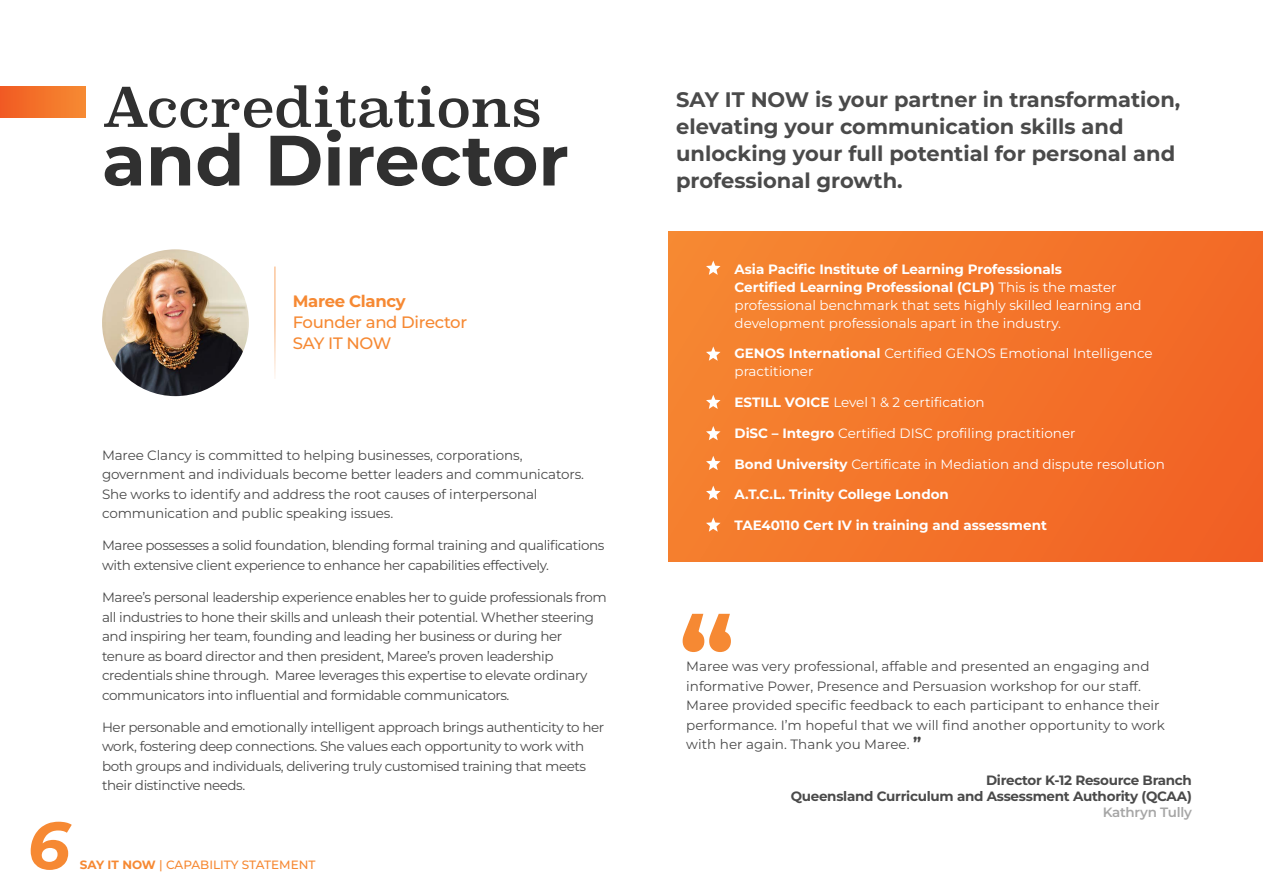
<style>
.page{position:relative;width:1263px;height:893px;background:#fff}
.page>*{position:absolute;margin:0;border:0;box-sizing:border-box;transform-origin:0 0}
.t1{font:700 112.5px "Montserrat";color:#f68933}
.t2{font:700 71.1px "Montserrat";color:#303030}
.t3{font:italic 700 66.6px "Montserrat";color:#f68933}
.t4{font:54px "Superclarendon";color:#303030}
.t5{font:700 21px/27px "Montserrat";color:#4a4a4a}
.t6{font:500 16.5px/21px "Montserrat";letter-spacing:-.02em;color:#f68933}
.t7{font:700 16.5px "Montserrat";letter-spacing:-.02em;color:#f68933}
.t8{font:13.5px/19.5px "Montserrat";letter-spacing:-.03em;color:#4a4a4a}
.t9{font:13.5px/18px "Montserrat";color:#fff}
.t10{font:13.5px/19.5px "Montserrat";color:#4a4a4a}
.t11{font:13.5px/19.5px "Montserrat";letter-spacing:-.01em;color:#4a4a4a}
.t12{font:700 13.5px/16.2px "Montserrat";letter-spacing:-.02em;color:#4a4a4a;text-align:right}
.t13{font:700 13.5px "Montserrat";color:#fff}
.t14{font:600 13.5px "Montserrat";letter-spacing:-.02em;color:#a6a6a6}
.t15{font:500 12px "Montserrat";color:#f68933}
.s1{font-weight:700}
.s2{font-weight:700;font-size:16.5px}
</style>
<div class="page">
<div style="left:669px;top:231px;width:594px;height:330px;background:linear-gradient(to right,#f58530,#f26325)"></div>
<hr style="left:274px;top:267px;width:2px;height:112px;background:#f68933">
<img style="left:102px;top:249px;width:147px;height:147px;border-radius:73px">
<div style="left:0;top:86px;width:85px;height:32px;background:linear-gradient(to right,#f15a22,#f68b32)"></div>
<svg style="left:706px;top:261px;width:14px;height:14px"></svg>
<svg style="left:706px;top:346px;width:14px;height:15px"></svg>
<svg style="left:706px;top:395px;width:14px;height:14px"></svg>
<svg style="left:706px;top:426px;width:14px;height:14px"></svg>
<svg style="left:706px;top:456px;width:14px;height:14px"></svg>
<svg style="left:706px;top:486px;width:14px;height:14px"></svg>
<svg style="left:706px;top:517px;width:14px;height:15px"></svg>
<h3 class="t4" style="left:102px;top:71px;width:441px">Accreditations</h3>
<h2 class="t2" style="left:102px;top:113px;width:468px">and Director</h2>
<p class="t7" style="left:293px;top:290px;width:114px">Maree Clancy</p>
<p class="t6" style="left:293px;top:311px;width:176px">Founder and Director<br>SAY IT NOW</p>
<p class="t11" style="left:102px;top:445px;width:483px">Maree Clancy is committed to helping businesses, corporations, government and individuals become better leaders and communicators.<br>She works to identify and address the root causes of interpersonal communication and public speaking issues.</p>
<p class="t8" style="left:102px;top:535px;width:504px">Maree possesses a solid foundation, blending formal training and qualifications with extensive client experience to enhance her capabilities effectively.</p>
<p class="t8" style="left:102px;top:587px;width:506px">Maree’s personal leadership experience enables her to guide professionals from all industries to hone their skills and unleash their potential. Whether steering and inspiring her team, founding and leading her business or during her tenure as board director and then president, Maree’s proven leadership credentials shine through. Maree leverages this expertise to elevate ordinary communicators into influential and formidable communicators.</p>
<p class="t8" style="left:102px;top:717px;width:504px">Her personable and emotionally intelligent approach brings authenticity to her work, fostering deep connections. She values each opportunity to work with both groups and individuals, delivering truly customised training that meets their distinctive needs.</p>
<h3 class="t3" style="left:28px;top:801px;width:44px">6</h3>
<p class="t15" style="left:80px;top:856px;width:237px"><span class="s1">SAY IT NOW</span> | CAPABILITY STATEMENT</p>
<h3 class="t5" style="left:676px;top:85px;width:506px">SAY IT NOW is your partner in transformation, elevating your communication skills and unlocking your full potential for personal and professional growth.</h3>
<p class="t9" style="left:734px;top:259px;width:409px"><span class="s1">Asia Pacific Institute of Learning Professionals<br>Certified Learning Professional (CLP)</span> This is the master professional benchmark that sets highly skilled learning and development professionals apart in the industry.</p>
<p class="t9" style="left:734px;top:344px;width:420px"><span class="s1">GENOS International</span> Certified GENOS Emotional Intelligence practitioner</p>
<p class="t9" style="left:734px;top:393px;width:252px"><span class="s1">ESTILL VOICE</span> Level 1 &amp; 2 certification</p>
<p class="t9" style="left:734px;top:424px;width:343px"><span class="s1">DiSC – Integro</span> Certified DISC profiling practitioner</p>
<p class="t9" style="left:734px;top:454px;width:432px"><span class="s1">Bond University</span> Certificate in Mediation and dispute resolution</p>
<p class="t13" style="left:734px;top:486px;width:216px">A.T.C.L. Trinity College London</p>
<p class="t13" style="left:734px;top:516px;width:314px">TAE40110 Cert IV in training and assessment</p>
<h1 class="t1" style="left:679px;top:582px;width:58px">“</h1>
<p class="t10" style="left:686px;top:656px;width:480px">Maree was very professional, affable and presented an engaging and informative Power, Presence and Persuasion workshop for our staff.<br>Maree provided specific feedback to each participant to enhance their performance. I’m hopeful that we will find another opportunity to work with her again. Thank you Maree. <span class="s2">”</span></p>
<p class="t12" style="left:791px;top:771px;width:403px">Director K-12 Resource Branch<br>Queensland Curriculum and Assessment Authority (QCAA)</p>
<p class="t14" style="left:1103px;top:803px;width:90px">Kathryn Tully</p>
</div>
